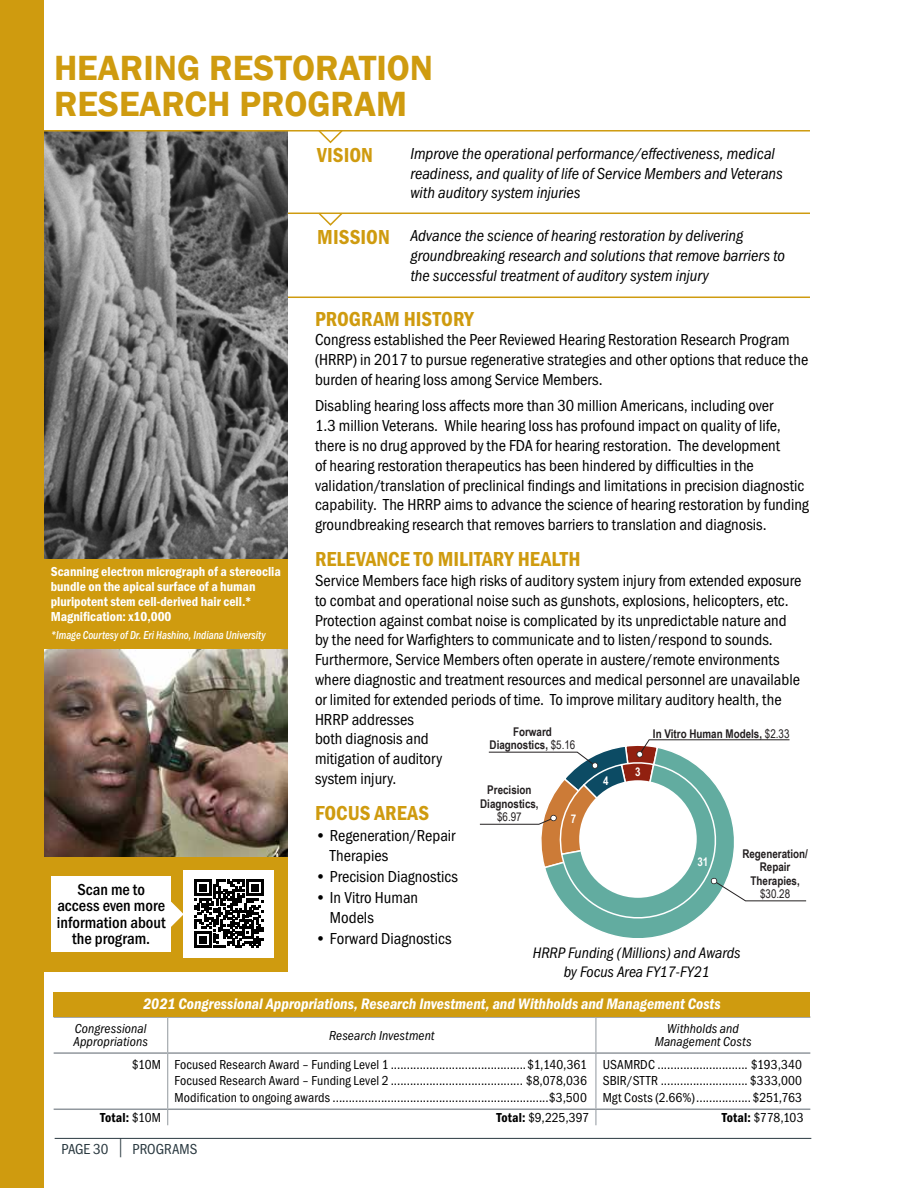
<style>
.page{position:relative;width:918px;height:1188px;background:#fff}
.page>*{position:absolute;margin:0;border:0;box-sizing:border-box;transform-origin:0 0}
.t1{font:600 36px/36px "Franklin Gothic";color:#cf9b0f}
.t2{font:21px "Franklin Gothic URW Con Dem";color:#cf9b0f}
.t3{font:16.5px/19.8px "Franklin Gothic URW Con Boo";color:#000}
.t4{font:16.5px/19.8px "Franklin Gothic URW Con Boo Ita";color:#000}
.t5{font:500 16.5px/16.5px "Franklin Gothic URW Con";color:#000;text-align:center}
.t6{font:15.75px "Franklin Gothic URW Con Dem Ita";color:#fff}
.t7{font:15.75px/18.9px "Franklin Gothic URW Con Boo Ita";color:#000;text-align:center}
.t8{font:15px "Franklin Gothic URW Con Boo";color:#2a3940}
.t9{font:13.5px/16.4px "Franklin Gothic URW Con Boo";letter-spacing:.01em;color:#000;text-align:justify}
.t10{font:13.5px/15px "Franklin Gothic URW Con Dem";color:#fff}
.t11{font:13.5px/13.5px "Franklin Gothic URW Con Boo Ita";letter-spacing:.01em;color:#000}
.t12{font:13.5px "Franklin Gothic URW Con Dem";letter-spacing:.01em;color:#000}
.t13{font:700 12px/13.5px "Arial Narrow";color:#231f20;text-align:center}
.t14{font:12px "Franklin Gothic URW Con Med Ita";color:#fff;scale:.9 1}
.t15{font:12px "Arial Narrow";color:#231f20}
.t16{font:700 12px "Arial Narrow";color:#fff}
.s1{font-family:"Franklin Gothic URW Con Dem";font-size:21px;color:#cf9b0f}
.s2{font-weight:400}
.s3{font-family:"Franklin Gothic URW Con Boo"}
.s4{font-family:"Franklin Gothic URW Con Dem"}
.s5{font-family:"Garamond";font-size:21px}
</style>
<div class="page">
<img style="left:44px;top:649px;width:244px;height:208px">
<img style="left:44px;top:132px;width:244px;height:428px">
<div style="left:0;top:857px;width:288px;height:114px;background:#cf9b0f"></div>
<div style="left:184px;top:870px;width:90px;height:87px;background:#fff"></div>
<svg style="left:195px;top:879px;width:68px;height:69px"></svg>
<svg style="left:171px;top:902px;width:13px;height:25px"></svg>
<div style="left:51px;top:876px;width:120px;height:76px;background:#fff"></div>
<div style="left:0;top:0;width:44px;height:1188px;background:#cf9b0f"></div>
<hr style="left:55px;top:1138px;width:756px;height:1px;background:#2a3940">
<hr style="left:44px;top:130px;width:766px;height:2px;background:#cf9b0f">
<svg style="left:317px;top:131px;width:27px;height:13px"></svg>
<hr style="left:288px;top:213px;width:522px;height:1px;background:#cf9b0f">
<svg style="left:317px;top:212px;width:27px;height:14px"></svg>
<hr style="left:288px;top:297px;width:522px;height:1px;background:#cf9b0f">
<hr style="left:54px;top:1016px;width:114px;height:2px;background:#91989e">
<hr style="left:168px;top:1016px;width:428px;height:2px;background:#91989e">
<hr style="left:596px;top:1016px;width:214px;height:2px;background:#91989e">
<hr style="left:54px;top:1052px;width:114px;height:2px;background:#91989e">
<hr style="left:168px;top:1052px;width:428px;height:2px;background:#91989e">
<hr style="left:596px;top:1052px;width:214px;height:2px;background:#91989e">
<hr style="left:167px;top:1018px;width:1px;height:34px;background:#91989e">
<hr style="left:596px;top:1018px;width:1px;height:34px;background:#91989e">
<hr style="left:167px;top:1054px;width:1px;height:55px;background:#91989e">
<hr style="left:596px;top:1054px;width:1px;height:55px;background:#91989e">
<hr style="left:54px;top:1109px;width:114px;height:1px;background:#91989e">
<hr style="left:168px;top:1109px;width:428px;height:1px;background:#91989e">
<hr style="left:596px;top:1109px;width:214px;height:1px;background:#91989e">
<svg style="left:167px;top:1110px;width:1px;height:15px"></svg>
<svg style="left:596px;top:1110px;width:1px;height:15px"></svg>
<div style="left:54px;top:992px;width:756px;height:24px;background:#cf9b0f"></div>
<svg style="left:479px;top:739px;width:328px;height:199px"></svg>
<div style="left:579px;top:780px;width:118px;height:118px;background:#fff;border-radius:50%"></div>
<div style="left:1px;top:560px;width:287px;height:89px;background:#cf9b0f"></div>
<h1 class="t1" style="left:54px;top:50px;width:381px">HEARING RESTORATION<br>RESEARCH PROGRAM</h1>
<p class="t4" style="left:410px;top:144px;width:374px">Improve the operational performance/effectiveness, medical readiness, and quality of life of Service Members and Veterans with auditory system injuries</p>
<p class="t2" style="left:317px;top:141px;width:57px">VISION</p>
<p class="t10" style="left:51px;top:563px;width:232px">Scanning electron micrograph of a stereoclia bundle on the apical surface of a human pluripotent stem cell-derived hair cell.* Magnification: x10,000</p>
<p class="t14" style="left:51px;top:627px;width:240px">*Image Courtesy of Dr. Eri Hashino, Indiana University</p>
<p class="t5" style="left:57px;top:881px;width:110px">Scan me to access even more information about the program.</p>
<p class="t4" style="left:410px;top:226px;width:376px;text-indent:-93px"><span class="s1">MISSION</span> Advance the science of hearing restoration by delivering groundbreaking research and solutions that remove barriers to the successful treatment of auditory system injury</p>
<p class="t2" style="left:315px;top:304px;width:160px">PROGRAM HISTORY</p>
<p class="t3" style="left:315px;top:330px;width:495px">Congress established the Peer Reviewed Hearing Restoration Research Program (HRRP) in 2017 to pursue regenerative strategies and other options that reduce the burden of hearing loss among Service Members.</p>
<p class="t3" style="left:315px;top:396px;width:495px">Disabling hearing loss affects more than 30 million Americans, including over<br>1.3 million Veterans. While hearing loss has profound impact on quality of life, there is no drug approved by the FDA for hearing restoration. The development<br>of hearing restoration therapeutics has been hindered by difficulties in the validation/translation of preclinical findings and limitations in precision diagnostic capability. The HRRP aims to advance the science of hearing restoration by funding groundbreaking research that removes barriers to translation and diagnosis.</p>
<p class="t2" style="left:315px;top:545px;width:267px">RELEVANCE TO MILITARY HEALTH</p>
<p class="t3" style="left:315px;top:570px;width:488px">Service Members face high risks of auditory system injury from extended exposure to combat and operational noise such as gunshots, explosions, helicopters, etc.<br>Protection against combat noise is complicated by its unpredictable nature and by the need for Warfighters to communicate and to listen/respond to sounds.<br>Furthermore, Service Members often operate in austere/remote environments where diagnostic and treatment resources and medical personnel are unavailable or limited for extended periods of time. To improve military auditory health, the HRRP addresses<br>both diagnosis and<br>mitigation of auditory<br>system injury.</p>
<p class="t2" style="left:315px;top:799px;width:116px">FOCUS AREAS</p>
<p class="t3" style="left:330px;top:826px;width:127px;text-indent:-15px">• Regeneration/Repair<br>Therapies</p>
<p class="t3" style="left:315px;top:867px;width:145px">• Precision Diagnostics</p>
<p class="t3" style="left:330px;top:888px;width:90px;text-indent:-15px">• In Vitro Human<br>Models</p>
<p class="t3" style="left:315px;top:929px;width:138px">• Forward Diagnostics</p>
<p class="t13" style="left:490px;top:724px;width:87px">Forward<br>Diagnostics, <span class="s2">$5.16</span></p>
<p class="t13" style="left:653px;top:726px;width:138px">In Vitro Human Models, <span class="s2">$2.33</span></p>
<p class="t16" style="left:635px;top:763px;width:7px">3</p>
<p class="t16" style="left:603px;top:771px;width:7px">4</p>
<p class="t13" style="left:480px;top:783px;width:60px">Precision<br>Diagnostics,</p>
<p class="t15" style="left:497px;top:808px;width:26px">$6.97</p>
<p class="t16" style="left:571px;top:810px;width:7px">7</p>
<p class="t13" style="left:742px;top:846px;width:67px">Regeneration/<br>Repair<br>Therapies,</p>
<p class="t15" style="left:760px;top:885px;width:32px">$30.28</p>
<p class="t16" style="left:697px;top:853px;width:12px">31</p>
<p class="t7" style="left:533px;top:944px;width:209px">HRRP Funding (Millions) and Awards by Focus Area FY17-FY21</p>
<p class="t6" style="left:143px;top:995px;width:579px">2021 Congressional Appropriations, Research Investment, and Withholds and Management Costs</p>
<p class="t11" style="left:73px;top:1022px;width:76px">Congressional<br>Appropriations</p>
<p class="t11" style="left:329px;top:1029px;width:107px">Research Investment</p>
<p class="t11" style="left:655px;top:1022px;width:98px;text-align:center">Withholds and<br>Management Costs</p>
<p class="t9" style="left:175px;top:1056px;width:414px;text-indent:-43px">$10M Focused Research Award – Funding Level 1 ..........................................$1,140,361<br>Focused Research Award – Funding Level 2 ......................................... $8,078,036<br>Modification to ongoing awards ...................................................................$3,500</p>
<p class="t9" style="left:603px;top:1056px;width:201px">USAMRDC ............................ $193,340<br>SBIR/STTR ........................... $333,000<br>Mgt Costs (2.66%).................$251,763</p>
<p class="t12" style="left:100px;top:1108px;width:62px">Total: <span class="s3">$10M</span></p>
<p class="t9" style="left:496px;top:1109px;width:94px"><span class="s4">Total:</span> $9,225,397</p>
<p class="t9" style="left:722px;top:1109px;width:83px"><span class="s4">Total:</span> $778,103</p>
<p class="t8" style="left:61px;top:1140px;width:137px">PAGE 30 <span class="s5">|</span> PROGRAMS</p>
</div>
